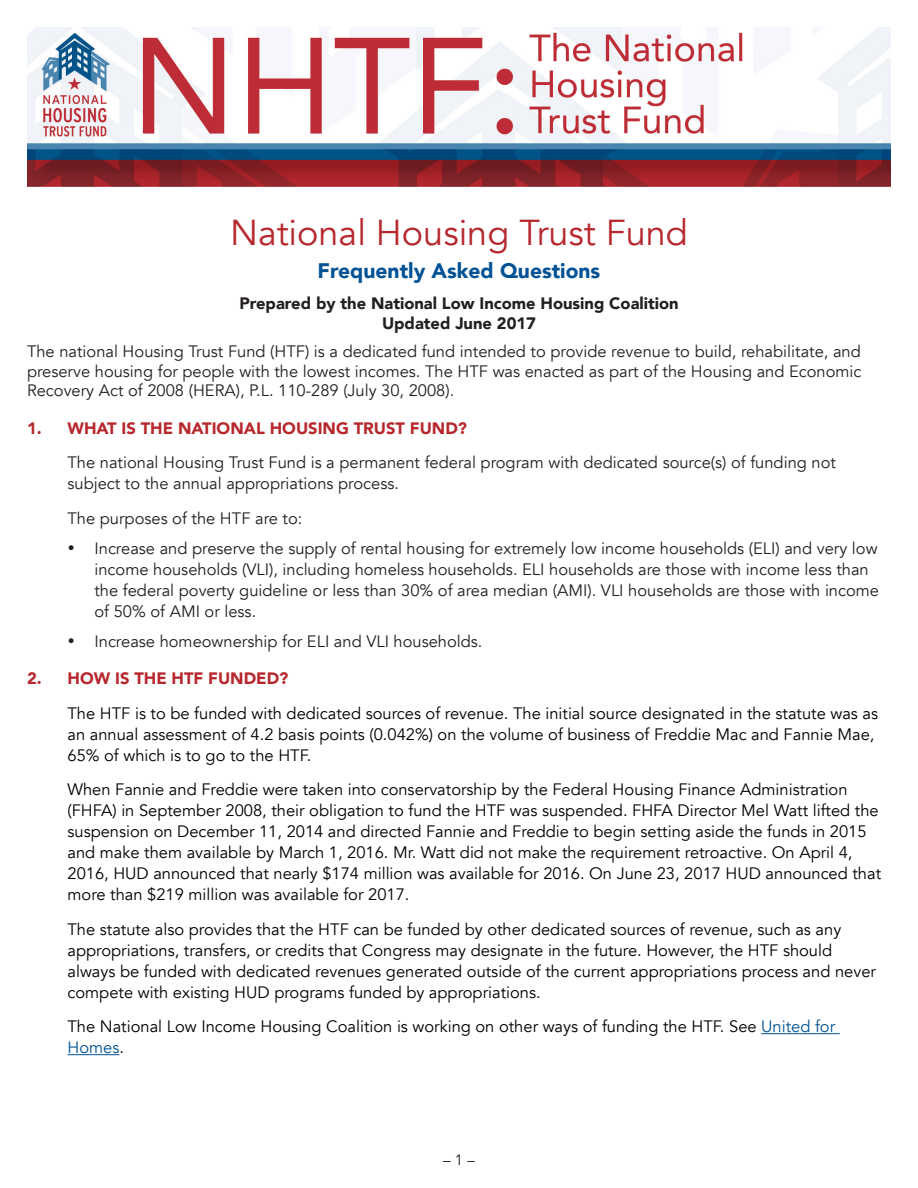
<style>
.page{position:relative;width:918px;height:1188px;background:#fff}
.page>*{position:absolute;margin:0;border:0;box-sizing:border-box;transform-origin:0 0}
.Heading_2{font:36px "Avenir";color:#b6282d}
.Heading_3{font:900 21px "Avenir";color:#005294}
.Body_Text_Indent{font:16.5px/21px "Avenir";color:#000}
.Body_Text{font:16.5px/21px "Avenir";color:#231f20;text-align:justify}
.Body_Text_Indent-2{font:16.5px/21px "Avenir";color:#231f20}
.center_bold{font:900 16.5px/19.5px "Avenir";color:#231f20;text-align:center}
.t1{font:900 16.5px "Avenir";color:#b6282d}
.Body_Text-2{font:15px "Avenir";color:#231f20}
.s1{color:#005294}
</style>
<div class="page">
<img style="left:27px;top:27px;width:864px;height:160px">
<hr style="left:761px;top:1033px;width:79px;height:1px;background:#005294">
<hr style="left:68px;top:1054px;width:51px;height:1px;background:#005294">
<p class="Heading_2" style="left:230px;top:211px;width:459px">National Housing Trust Fund</p>
<p class="Heading_3" style="left:318px;top:253px;width:284px">Frequently Asked Questions</p>
<p class="center_bold" style="left:239px;top:294px;width:441px">Prepared by the National Low Income Housing Coalition<br>Updated June 2017</p>
<p class="Body_Text" style="left:27px;top:342px;width:836px;line-height:19.5px">The national Housing Trust Fund (HTF) is a dedicated fund intended to provide revenue to build, rehabilitate, and preserve housing for people with the lowest incomes. The HTF was enacted as part of the Housing and Economic Recovery Act of 2008 (HERA), P.L. 110-289 (July 30, 2008).</p>
<p class="t1" style="left:27px;top:414px;width:442px">1. WHAT IS THE NATIONAL HOUSING TRUST FUND?</p>
<p class="Body_Text_Indent-2" style="left:68px;top:453px;width:770px">The national Housing Trust Fund is a permanent federal program with dedicated source(s) of funding not subject to the annual appropriations process.</p>
<p class="Body_Text_Indent-2" style="left:68px;top:508px;width:236px">The purposes of the HTF are to:</p>
<p class="Body_Text" style="left:94px;top:538px;width:786px;text-align:left;text-indent:-27px">• Increase and preserve the supply of rental housing for extremely low income households (ELI) and very low income households (VLI), including homeless households. ELI households are those with income less than the federal poverty guideline or less than 30% of area median (AMI). VLI households are those with income of 50% of AMI or less.</p>
<p class="Body_Text" style="left:68px;top:631px;width:417px">• Increase homeownership for ELI and VLI households.</p>
<p class="t1" style="left:27px;top:665px;width:263px">2. HOW IS THE HTF FUNDED?</p>
<p class="Body_Text_Indent" style="left:68px;top:703px;width:812px">The HTF is to be funded with dedicated sources of revenue. The initial source designated in the statute was as an annual assessment of 4.2 basis points (0.042%) on the volume of business of Freddie Mac and Fannie Mae,<br>65% of which is to go to the HTF.</p>
<p class="Body_Text_Indent" style="left:68px;top:780px;width:815px">When Fannie and Freddie were taken into conservatorship by the Federal Housing Finance Administration (FHFA) in September 2008, their obligation to fund the HTF was suspended. FHFA Director Mel Watt lifted the suspension on December 11, 2014 and directed Fannie and Freddie to begin setting aside the funds in 2015 and make them available by March 1, 2016. Mr. Watt did not make the requirement retroactive. On April 4, 2016, HUD announced that nearly $174 million was available for 2016. On June 23, 2017 HUD announced that more than $219 million was available for 2017.</p>
<p class="Body_Text_Indent" style="left:68px;top:919px;width:810px">The statute also provides that the HTF can be funded by other dedicated sources of revenue, such as any appropriations, transfers, or credits that Congress may designate in the future. However, the HTF should always be funded with dedicated revenues generated outside of the current appropriations process and never compete with existing HUD programs funded by appropriations.</p>
<p class="Body_Text_Indent" style="left:68px;top:1017px;width:769px">The National Low Income Housing Coalition is working on other ways of funding the HTF. See <span class="s1">United for<br>Homes</span>.</p>
<p class="Body_Text-2" style="left:443px;top:1151px;width:33px">– 1 –</p>
</div>
